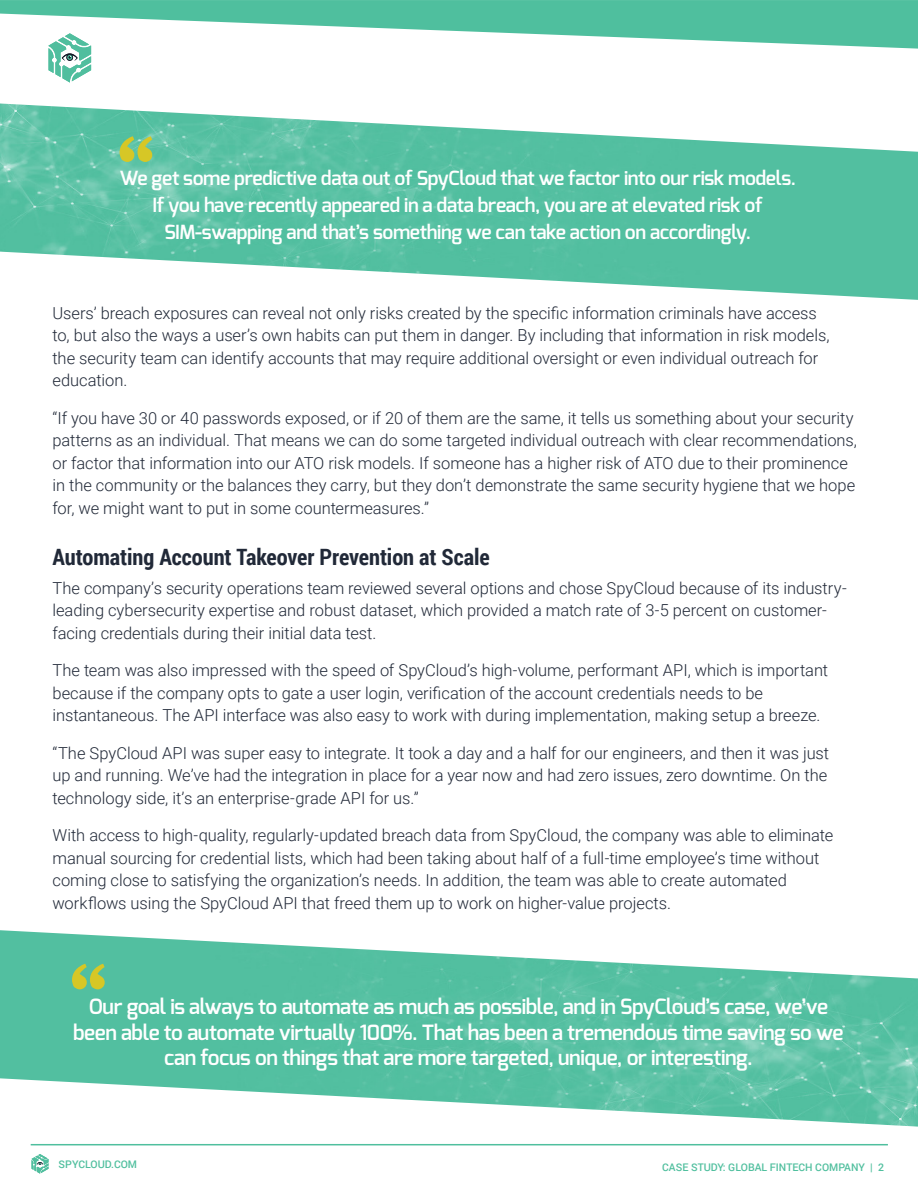
<style>
.page{position:relative;width:918px;height:1188px;background:#fff}
.page>*{position:absolute;margin:0;border:0;box-sizing:border-box;transform-origin:0 0}
.t1{font:700 22.5px "Roboto Condensed";letter-spacing:-.005em;color:#212938}
.t2{font:600 21px/25.5px "Exo";letter-spacing:-.02em;color:#fff;text-align:center}
.t3{font:600 19.5px/27px "Exo";letter-spacing:-.02em;color:#fff;text-align:center}
.t4{font:300 16.5px/22.5px "Roboto";letter-spacing:-.005em;color:#212938}
.t5{font:500 10.5px "Roboto";color:#50bf9e}
</style>
<div class="page">
<hr style="left:31px;top:1144px;width:857px;height:1px;background:#4fbf9e">
<svg style="left:0;top:0;width:918px;height:49px;fill:#4fbf9e"></svg>
<svg style="left:49px;top:33px;width:42px;height:49px"></svg>
<svg style="left:32px;top:1154px;width:17px;height:20px"></svg>
<img style="left:0;top:103px;width:918px;height:197px">
<svg style="left:120px;top:136px;width:32px;height:51px;background:#8ac784"></svg>
<img style="left:0;top:930px;width:918px;height:197px">
<svg style="left:72px;top:964px;width:33px;height:25px"></svg>
<p class="t3" style="left:120px;top:164px;width:678px">We get some predictive data out of SpyCloud that we factor into our risk models.<br>If you have recently appeared in a data breach, you are at elevated risk of<br>SIM-swapping and that’s something we can take action on accordingly.</p>
<p class="t4" style="left:52px;top:301px;width:779px">Users’ breach exposures can reveal not only risks created by the specific information criminals have access to, but also the ways a user’s own habits can put them in danger. By including that information in risk models, the security team can identify accounts that may require additional oversight or even individual outreach for education.</p>
<p class="t4" style="left:52px;top:406px;width:806px">“If you have 30 or 40 passwords exposed, or if 20 of them are the same, it tells us something about your security patterns as an individual. That means we can do some targeted individual outreach with clear recommendations, or factor that information into our ATO risk models. If someone has a higher risk of ATO due to their prominence in the community or the balances they carry, but they don’t demonstrate the same security hygiene that we hope for, we might want to put in some countermeasures.”</p>
<h1 class="t1" style="left:52px;top:541px;width:439px">Automating Account Takeover Prevention at Scale</h1>
<p class="t4" style="left:52px;top:576px;width:796px">The company’s security operations team reviewed several options and chose SpyCloud because of its industry&shy;leading cybersecurity expertise and robust dataset, which provided a match rate of 3-5 percent on customer&shy;facing credentials during their initial data test.</p>
<p class="t4" style="left:52px;top:659px;width:777px">The team was also impressed with the speed of SpyCloud’s high-volume, performant API, which is important because if the company opts to gate a user login, verification of the account credentials needs to be instantaneous. The API interface was also easy to work with during implementation, making setup a breeze.</p>
<p class="t4" style="left:52px;top:741px;width:778px;text-align:justify">“The SpyCloud API was super easy to integrate. It took a day and a half for our engineers, and then it was just up and running. We’ve had the integration in place for a year now and had zero issues, zero downtime. On the technology side, it’s an enterprise-grade API for us.”</p>
<p class="t4" style="left:52px;top:824px;width:782px">With access to high-quality, regularly-updated breach data from SpyCloud, the company was able to eliminate manual sourcing for credential lists, which had been taking about half of a full-time employee’s time without coming close to satisfying the organization’s needs. In addition, the team was able to create automated workflows using the SpyCloud API that freed them up to work on higher-value projects.</p>
<p class="t2" style="left:73px;top:994px;width:772px">Our goal is always to automate as much as possible, and in SpyCloud’s case, we’ve been able to automate virtually 100%. That has been a tremendous time saving so we can focus on things that are more targeted, unique, or interesting.</p>
<p class="t5" style="left:59px;top:1157px;width:80px">SPYCLOUD.COM</p>
<p class="t5" style="left:662px;top:1160px;width:223px">CASE STUDY: GLOBAL FINTECH COMPANY | 2</p>
</div>
